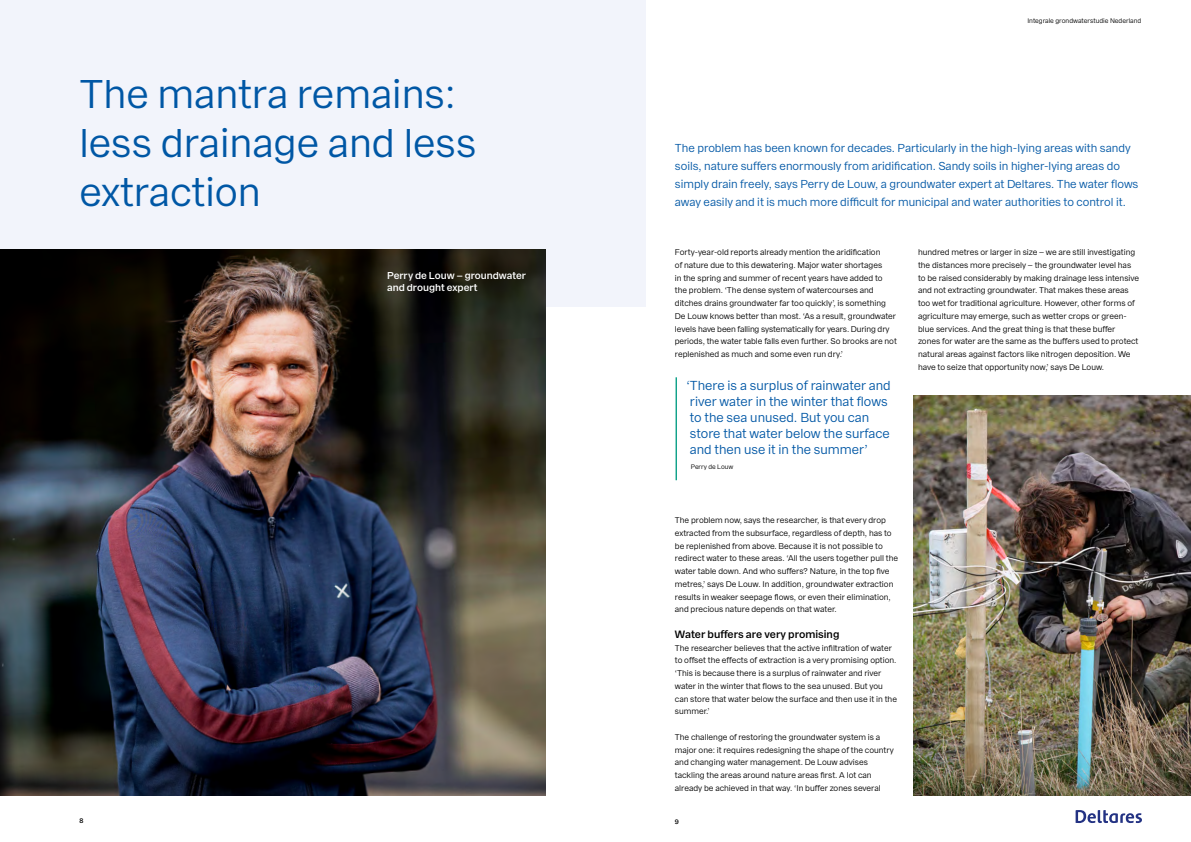
<style>
.page{position:relative;width:1191px;height:842px;background:#fff}
.page>*{position:absolute;margin:0;border:0;box-sizing:border-box;transform-origin:0 0}
.t1{font:40px/49px "Franca";color:#0057a5}
.t2{font:13px/16px "Franca";color:#0057a5}
.t3{font:11.5px/18px "Franca";color:#0057a5}
.t4{font:600 10.6px "Franca";color:#000}
.t5{font:600 10px/12px "Franca";color:#fff}
.t6{font:8.3px/12.8px "Franca";color:#000}
.t7{font:6.6px "Franca";color:#000}
.t8{font:600 6.6px "Franca";color:#000}
.t9{font:6.5px "Franca";color:#000}
</style>
<div class="page">
<svg style="left:1075px;top:810px;width:67px;height:13px"></svg>
<img style="left:913px;top:395px;width:278px;height:401px">
<hr style="left:675px;top:377px;width:2px;height:103px;background:#009c82">
<div style="left:0;top:0;width:645px;height:306px;background:#f2f4fb"></div>
<img style="left:0;top:249px;width:546px;height:546px">
<h1 class="t1" style="left:79px;top:69px;width:398px">The mantra remains: less drainage and less extraction</h1>
<p class="t5" style="left:387px;top:270px;width:140px">Perry de Louw – groundwater and drought expert</p>
<p class="t7" style="left:1027px;top:16px;width:115px">Integrale grondwaterstudie Nederland</p>
<p class="t3" style="left:675px;top:139px;width:465px">The problem has been known for decades. Particularly in the high-lying areas with sandy soils, nature suffers enormously from aridification. Sandy soils in higher-lying areas do simply drain freely, says Perry de Louw, a groundwater expert at Deltares. The water flows away easily and it is much more difficult for municipal and water authorities to control it.</p>
<p class="t6" style="left:675px;top:246px;width:223px">Forty-year-old reports already mention the aridification<br>of nature due to this dewatering. Major water shortages<br>in the spring and summer of recent years have added to the problem. ‘The dense system of watercourses and ditches drains groundwater far too quickly’, is something De Louw knows better than most. ‘As a result, groundwater levels have been falling systematically for years. During dry periods, the water table falls even further. So brooks are not replenished as much and some even run dry.’</p>
<h2 class="t2" style="left:686px;top:378px;width:206px">‘There is a surplus of rainwater and river water in the winter that flows to the sea unused. But you can store that water below the surface and then use it in the summer’</h2>
<p class="t9" style="left:691px;top:463px;width:44px">Perry de Louw</p>
<p class="t6" style="left:675px;top:514px;width:225px">The problem now, says the researcher, is that every drop extracted from the subsurface, regardless of depth, has to be replenished from above. Because it is not possible to redirect water to these areas. ‘All the users together pull the water table down. And who suffers? Nature, in the top five metres,’ says De Louw. In addition, groundwater extraction results in weaker seepage flows, or even their elimination, and precious nature depends on that water.</p>
<p class="t4" style="left:675px;top:628px;width:166px">Water buffers are very promising</p>
<p class="t6" style="left:675px;top:641px;width:224px">The researcher believes that the active infiltration of water to offset the effects of extraction is a very promising option. ‘This is because there is a surplus of rainwater and river water in the winter that flows to the sea unused. But you can store that water below the surface and then use it in the summer.’</p>
<p class="t6" style="left:675px;top:731px;width:220px">The challenge of restoring the groundwater system is a major one: it requires redesigning the shape of the country and changing water management. De Louw advises tackling the areas around nature areas first. A lot can already be achieved in that way. ‘In buffer zones several</p>
<p class="t6" style="left:918px;top:246px;width:223px">hundred metres or larger in size – we are still investigating the distances more precisely – the groundwater level has to be raised considerably by making drainage less intensive and not extracting groundwater. That makes these areas too wet for traditional agriculture. However, other forms of agriculture may emerge, such as wetter crops or green&shy;blue services. And the great thing is that these buffer zones for water are the same as the buffers used to protect natural areas against factors like nitrogen deposition. We have to seize that opportunity now,’ says De Louw.</p>
<p class="t8" style="left:79px;top:816px;width:5px">8</p>
<p class="t8" style="left:675px;top:816px;width:6px">9</p>
</div>
